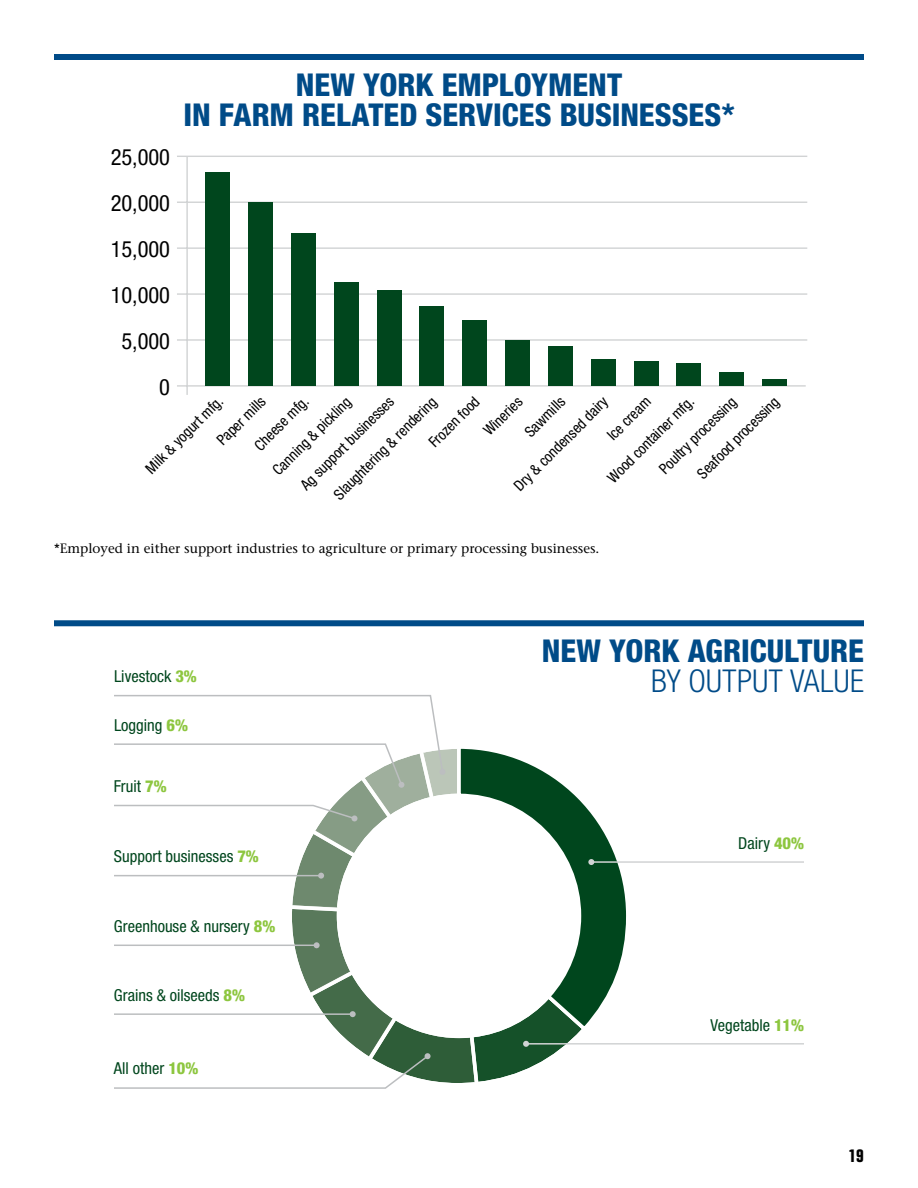
<style>
.page{position:relative;width:918px;height:1188px;background:#fff}
.page>*{position:absolute;margin:0;border:0;box-sizing:border-box;transform-origin:0 0}
.t1{font:800 condensed 31.5px/30px "Helvetica Neue";color:#004b88;text-align:center}
.t2{font:300 condensed 31.5px "Helvetica Neue";letter-spacing:.01em;color:#004b88}
.t3{font:condensed 22.5px/46px "Helvetica Neue";color:#000;text-align:right}
.t4{font:700 condensed 18px "Folio";color:#000}
.t5{font:condensed 16.5px "Helvetica Neue";color:#00461d}
.t6{font:condensed 15px "Helvetica Neue";color:#000}
.t7{font:13.5px "Stone Serif";color:#000}
.s1{font-weight:800;color:#8dc63f}
</style>
<div class="page">
<hr style="left:177px;top:385px;width:629px;height:2px;background:#d1d3d4">
<hr style="left:186px;top:156px;width:2px;height:239px;background:#d1d3d4">
<hr style="left:177px;top:293px;width:630px;height:2px;background:#d1d3d4">
<hr style="left:177px;top:202px;width:630px;height:1px;background:#d1d3d4">
<hr style="left:177px;top:156px;width:630px;height:1px;background:#d1d3d4">
<hr style="left:177px;top:247px;width:630px;height:2px;background:#d1d3d4">
<hr style="left:177px;top:339px;width:630px;height:2px;background:#d1d3d4">
<div style="left:462px;top:320px;width:25px;height:66px;background:#00461d"></div>
<div style="left:420px;top:306px;width:24px;height:80px;background:#00461d"></div>
<div style="left:377px;top:290px;width:24px;height:96px;background:#00461d"></div>
<div style="left:334px;top:282px;width:25px;height:104px;background:#00461d"></div>
<div style="left:291px;top:233px;width:25px;height:153px;background:#00461d"></div>
<div style="left:248px;top:202px;width:25px;height:184px;background:#00461d"></div>
<div style="left:205px;top:173px;width:25px;height:213px;background:#00461d"></div>
<div style="left:762px;top:379px;width:25px;height:7px;background:#00461d"></div>
<div style="left:719px;top:372px;width:25px;height:14px;background:#00461d"></div>
<div style="left:677px;top:363px;width:24px;height:23px;background:#00461d"></div>
<div style="left:634px;top:361px;width:24px;height:25px;background:#00461d"></div>
<div style="left:591px;top:359px;width:25px;height:27px;background:#00461d"></div>
<div style="left:548px;top:346px;width:25px;height:40px;background:#00461d"></div>
<div style="left:505px;top:341px;width:25px;height:45px;background:#00461d"></div>
<div style="left:54px;top:54px;width:810px;height:6px;background:#004b88"></div>
<div style="left:54px;top:620px;width:810px;height:6px;background:#004b88"></div>
<svg style="left:594px;top:817px;width:33px;height:197px;fill:#00461d"></svg>
<hr style="left:591px;top:861px;width:213px;height:2px;background:#d1d3d4">
<hr style="left:526px;top:1043px;width:278px;height:2px;background:#d1d3d4">
<svg style="left:114px;top:695px;width:480px;height:394px"></svg>
<h1 class="t1" style="left:183px;top:69px;width:553px">NEW YORK EMPLOYMENT<br>IN FAR M RELATED SERVICES BUSINESSES*</h1>
<h2 class="t3" style="left:111px;top:133px;width:61px">25,000<br>20,000<br>15,000<br>10,000<br>5,000<br>0</h2>
<p class="t6" style="left:142px;top:465px;width:104px;rotate:-45deg">Milk &amp; yogurt mfg.</p>
<p class="t6" style="left:425px;top:439px;width:66px;rotate:-45deg">Frozen food</p>
<p class="t6" style="left:480px;top:427px;width:49px;rotate:-45deg">Wineries</p>
<p class="t6" style="left:521px;top:428px;width:52px;rotate:-45deg">Sawmills</p>
<p class="t6" style="left:213px;top:436px;width:63px;rotate:-45deg">Papermills</p>
<p class="t6" style="left:297px;top:481px;width:127px;rotate:-45deg">Ag support businesses</p>
<p class="t6" style="left:510px;top:482px;width:128px;rotate:-45deg">Dry &amp; condensed dairy</p>
<p class="t6" style="left:269px;top:466px;width:105px;rotate:-45deg">Canning &amp; pickling</p>
<p class="t6" style="left:330px;top:491px;width:140px;rotate:-45deg">Slaughtering &amp; rendering</p>
<p class="t6" style="left:694px;top:470px;width:110px;rotate:-45deg">Seafood processing</p>
<p class="t6" style="left:656px;top:465px;width:104px;rotate:-45deg">Poultry processing</p>
<p class="t6" style="left:604px;top:431px;width:56px;rotate:-45deg">Ice cream</p>
<p class="t6" style="left:251px;top:442px;width:71px;rotate:-45deg">Cheese mfg.</p>
<p class="t6" style="left:604px;top:474px;width:116px;rotate:-45deg">Wood containermfg.</p>
<p class="t7" style="left:54px;top:541px;width:547px">*Employed in either support industries to agriculture or primary processing businesses.</p>
<p class="t5" style="left:114px;top:667px;width:84px">Livestock <span class="s1">3%</span></p>
<p class="t5" style="left:114px;top:715px;width:75px">Logging <span class="s1">6%</span></p>
<p class="t5" style="left:114px;top:776px;width:54px">Fruit <span class="s1">7%</span></p>
<p class="t5" style="left:114px;top:847px;width:146px">Support businesses <span class="s1">7%</span></p>
<p class="t5" style="left:114px;top:917px;width:163px">Greenhouse &amp; nursery <span class="s1">8%</span></p>
<p class="t5" style="left:114px;top:986px;width:133px">Grains &amp; oilseeds <span class="s1">8%</span></p>
<p class="t5" style="left:114px;top:1059px;width:86px">All other <span class="s1">10%</span></p>
<h1 class="t1" style="left:542px;top:636px;width:324px">NEW YORK AGRICULTURE</h1>
<h1 class="t2" style="left:651px;top:663px;width:214px">BY OUTPUT VALUE</h1>
<p class="t5" style="left:738px;top:833px;width:67px">Dairy <span class="s1">40%</span></p>
<p class="t5" style="left:710px;top:1016px;width:95px">Vegetable <span class="s1">11%</span></p>
<p class="t4" style="left:849px;top:1145px;width:17px">19</p>
</div>
